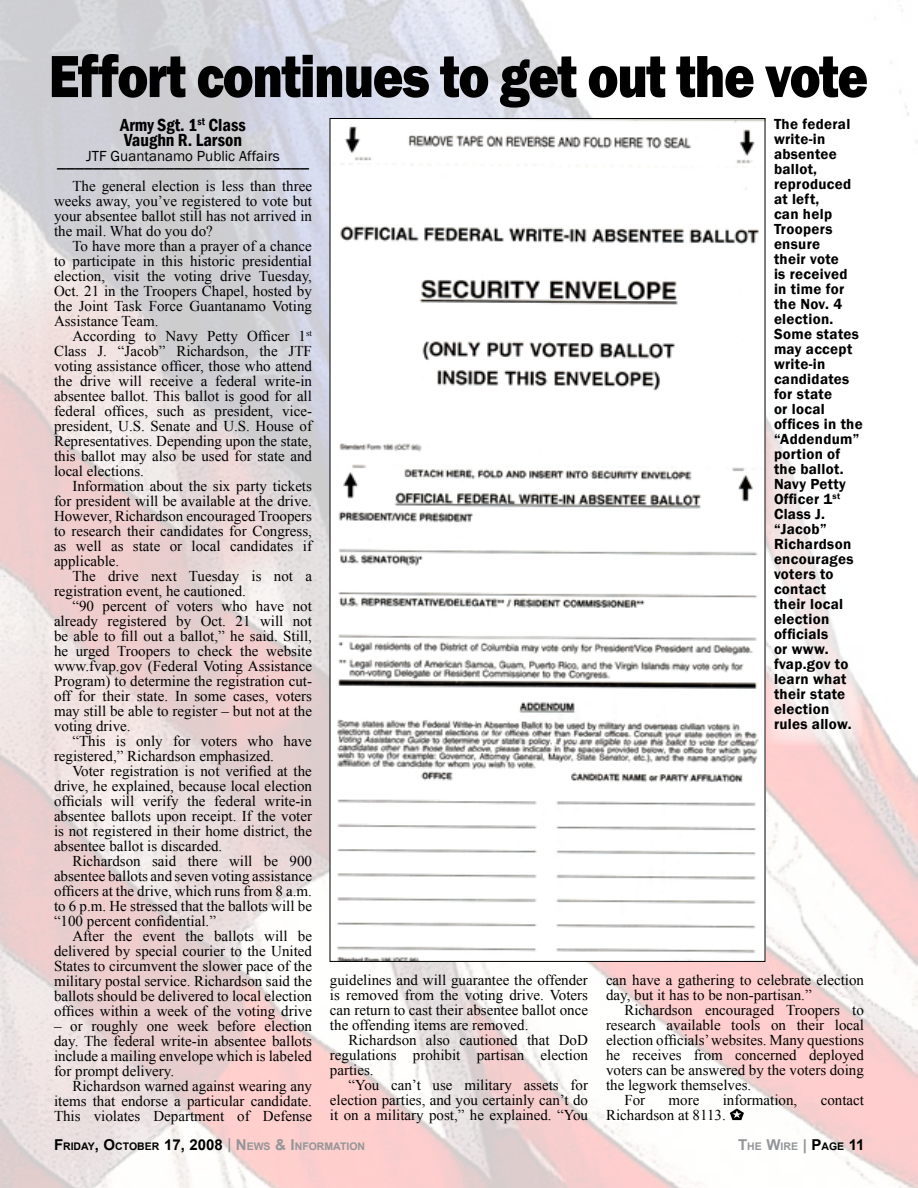
<style>
.page{position:relative;width:918px;height:1188px;background:#fff}
.page>*{position:absolute;margin:0;border:0;box-sizing:border-box;transform-origin:0 0}
.t1{font:800 61.5px "Franklin Gothic";letter-spacing:-.025em;color:#000;scale:.85 1}
.t2{font:600 condensed 18px/15px "Franklin Gothic";color:#000}
.t3{font:18px "Franklin Gothic";color:#000}
.t4{font:15px/15px "Times New Roman";color:#000;text-align:justify}
.t5{font:600 15px/15px "Franklin Gothic";letter-spacing:.02em;color:#000}
.t6{font:15px "Franklin Gothic";color:#000}
.t7{font:700 10.5px "Arial";color:#939598}
.s1{font-size:15px;color:#000}
.s2{color:#000}
.s3{font-weight:400;font-size:15px;color:#8a8c8e}
.s4{font-size:15px}
.s5{font-size:15px;color:#8f9194}
</style>
<div class="page">
<img style="left:0;top:0;width:918px;height:1188px">
<svg style="left:766px;top:116px;width:97px;height:630px"></svg>
<img style="left:332px;top:120px;width:431px;height:840px">
<svg style="left:730px;top:1108px;width:14px;height:12px"></svg>
<h1 class="t1" style="left:49px;top:37px;width:965px">Effort continues to get out the vote</h1>
<p class="t2" style="left:120px;top:117px;width:127px">Army Sgt. 1<sup>st</sup> Class<br>Vaughn R. Larson</p>
<p class="t6" style="left:86px;top:147px;width:195px">JTF Guantanamo Public Affairs</p>
<p class="t3" style="left:57px;top:150px;width:253px">____________________________</p>
<p class="t4" style="left:54px;top:178px;width:260px;text-indent:18px">The general election is less than three weeks away, you’ve registered to vote but your absentee ballot still has not arrived in the mail. What do you do?</p>
<p class="t4" style="left:54px;top:238px;width:260px;text-indent:18px">To have more than a prayer of a chance to participate in this historic presidential election, visit the voting drive Tuesday, Oct. 21 in the Troopers Chapel, hosted by the Joint Task Force Guantanamo Voting Assistance Team.</p>
<p class="t4" style="left:54px;top:328px;width:260px;text-indent:18px">According to Navy Petty Officer 1<sup>st </sup>Class J. “Jacob” Richardson, the JTF voting assistance officer, those who attend the drive will receive a federal write-in absentee ballot. This ballot is good for all federal offices, such as president, vice&shy;president, U.S. Senate and U.S. House of Representatives. Depending upon the state, this ballot may also be used for state and local elections.</p>
<p class="t4" style="left:54px;top:478px;width:260px;text-indent:18px">Information about the six party tickets for president will be available at the drive.<br>However, Richardson encouraged Troopers to research their candidates for Congress, as well as state or local candidates if applicable.</p>
<p class="t4" style="left:54px;top:568px;width:260px;text-indent:18px">The drive next Tuesday is not a registration event, he cautioned.</p>
<p class="t4" style="left:54px;top:598px;width:260px;text-indent:18px">“90 percent of voters who have not already registered by Oct. 21 will not be able to fill out a ballot,” he said. Still, he urged Troopers to check the website www.fvap.gov (Federal Voting Assistance Program) to determine the registration cut&shy;off for their state. In some cases, voters may still be able to register – but not at the voting drive.</p>
<p class="t4" style="left:54px;top:733px;width:259px;text-indent:18px">“This is only for voters who have registered,” Richardson emphasized.</p>
<p class="t4" style="left:54px;top:763px;width:260px;text-indent:18px">Voter registration is not verified at the drive, he explained, because local election officials will verify the federal write-in absentee ballots upon receipt. If the voter is not registered in their home district, the absentee ballot is discarded.</p>
<p class="t4" style="left:54px;top:853px;width:260px;text-indent:18px">Richardson said there will be 900 absentee ballots and seven voting assistance officers at the drive, which runs from 8 a.m. to 6 p.m. He stressed that the ballots will be “100 percent confidential.”</p>
<p class="t4" style="left:54px;top:928px;width:260px;text-indent:18px">After the event the ballots will be delivered by special courier to the United States to circumvent the slower pace of the military postal service. Richardson said the ballots should be delivered to local election offices within a week of the voting drive</p>
<p class="t4" style="left:54px;top:1018px;width:260px">– or roughly one week before election day. The federal write-in absentee ballots include a mailing envelope which is labeled for prompt delivery.</p>
<p class="t4" style="left:54px;top:1078px;width:260px;text-indent:18px">Richardson warned against wearing any items that endorse a particular candidate.<br>This violates Department of Defense</p>
<p class="t5" style="left:774px;top:116px;width:90px">The federal write-in absentee ballot, reproduced at left,<br>can help<br>Troopers ensure<br>their vote<br>is received in time for the Nov. 4 election.<br>Some states may accept write-in candidates for state<br>or local offices in the “Addendum” portion of the ballot.<br>Navy Petty<br>Officer 1<sup>st<br></sup>Class J. “Jacob”<br>Richardson encourages voters to contact<br>their local election officials<br>or www. fvap.gov to learn what their state election rules allow.</p>
<p class="t4" style="left:330px;top:972px;width:260px">guidelines and will guarantee the offender is removed from the voting drive. Voters can return to cast their absentee ballot once the offending items are removed.</p>
<p class="t4" style="left:330px;top:1032px;width:260px;text-indent:18px">Richardson also cautioned that DoD regulations prohibit partisan election parties.</p>
<p class="t4" style="left:330px;top:1077px;width:260px;text-indent:18px">“You can’t use military assets for election parties, and you certainly can’t do it on a military post,” he explained. “You</p>
<p class="t4" style="left:606px;top:972px;width:260px">can have a gathering to celebrate election day, but it has to be non-partisan.”</p>
<p class="t4" style="left:624px;top:1002px;width:241px">Richardson encouraged Troopers to</p>
<p class="t4" style="left:606px;top:1017px;width:260px">research available tools on their local</p>
<p class="t4" style="left:606px;top:1032px;width:259px">election officials’ websites. Many questions</p>
<p class="t4" style="left:606px;top:1047px;width:260px">he receives from concerned deployed</p>
<p class="t4" style="left:606px;top:1062px;width:259px">voters can be answered by the voters doing</p>
<p class="t4" style="left:606px;top:1077px;width:147px">the legwork themselves.</p>
<p class="t4" style="left:624px;top:1092px;width:22px">For</p>
<p class="t4" style="left:669px;top:1092px;width:32px">more</p>
<p class="t4" style="left:723px;top:1092px;width:76px">information,</p>
<p class="t4" style="left:821px;top:1092px;width:45px">contact</p>
<p class="t4" style="left:606px;top:1107px;width:121px">Richardson at 8113.</p>
<p class="t7" style="left:54px;top:1140px;width:313px"><span class="s1">F</span><span class="s2">RIDAY</span><span class="s1">, O</span><span class="s2">CTOBER</span> <span class="s1">17, 2008</span> <span class="s3">|</span> <span class="s4">N</span> EWS <span class="s4">&amp; I</span> NFORMATION</p>
<p class="t7" style="left:738px;top:1140px;width:128px"><span class="s4">T</span>HE <span class="s4">W</span>IRE <span class="s5">|</span> <span class="s1">P</span><span class="s2">AGE</span> <span class="s1">11</span></p>
</div>
